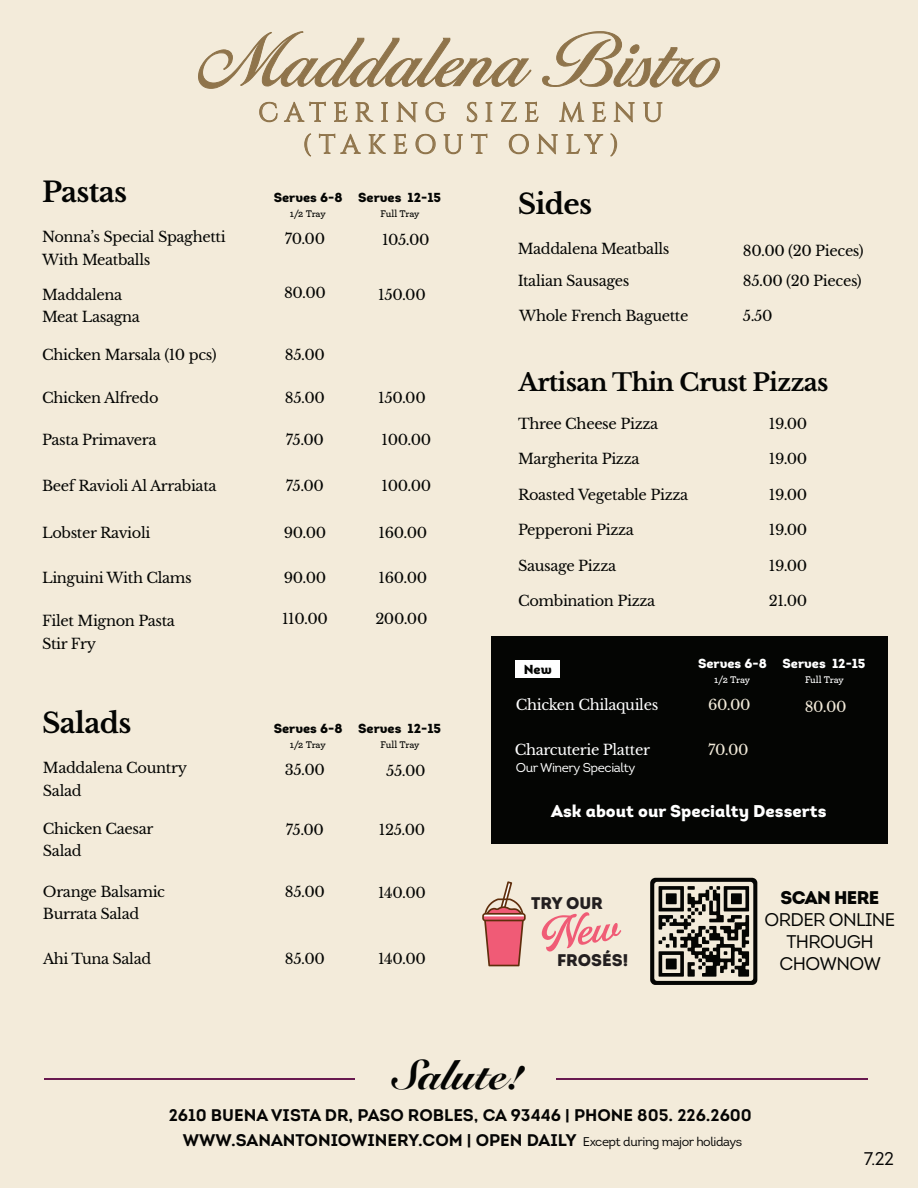
<style>
.page{position:relative;width:918px;height:1188px;background:#f3ebda}
.page>*{position:absolute;margin:0;border:0;box-sizing:border-box;transform-origin:0 0}
.t1{font:92.25px "Cotillion";color:#8f744b}
.t2{font:900 41.4px "Snell Roundhand";color:#040503}
.t3{font:700 27.9px "Libre Baskerville";letter-spacing:-.025em;color:#040503}
.t4{font:26.7px/32px "Cinzel";letter-spacing:.24em;color:#8f744b;text-align:center}
.t5{font:700 24.3px "Libre Baskerville";letter-spacing:-.025em;color:#040503}
.t6{font:18.3px/22px "Intro";letter-spacing:-.035em;color:#040503;text-align:center}
.t7{font:900 18.3px "Intro";letter-spacing:-.035em;color:#040503}
.t8{font:18.3px "Intro";color:#050504}
.t9{font:17.1px "Intro Black Alt";color:#fff}
.t10{font:16.8px "Intro Bold Caps";color:#050504}
.t11{font:900 16.8px "Intro";color:#231f20}
.t12{font:14.55px/22.5px "Libre Baskerville";letter-spacing:-.025em;color:#040503}
.t13{font:14.55px "Libre Baskerville";letter-spacing:-.025em;color:#fff}
.t14{font:14.55px "Libre Baskerville";letter-spacing:-.025em;color:#f3ebda}
.t15{font:13.05px "Intro Black Alt";color:#040503}
.t16{font:13.05px "Intro Black Alt";color:#fff}
.t17{font:12.9px "Intro";letter-spacing:-.035em;color:#fff}
.t18{font:12.6px "Intro";letter-spacing:-.035em;color:#050504}
.t19{font:600 10.05px "Archer Pro";letter-spacing:-.02em;color:#040503}
.t20{font:600 10.05px "Archer Pro";letter-spacing:-.02em;color:#fff}
</style>
<div class="page">
<svg style="left:259px;top:102px;width:19px;height:21px"></svg>
<svg style="left:284px;top:101px;width:42px;height:21px"></svg>
<svg style="left:334px;top:101px;width:14px;height:21px"></svg>
<svg style="left:355px;top:102px;width:19px;height:20px"></svg>
<svg style="left:381px;top:102px;width:7px;height:20px"></svg>
<svg style="left:396px;top:102px;width:22px;height:21px"></svg>
<svg style="left:425px;top:102px;width:21px;height:21px"></svg>
<svg style="left:467px;top:102px;width:11px;height:21px"></svg>
<svg style="left:485px;top:102px;width:8px;height:20px"></svg>
<svg style="left:643px;top:102px;width:20px;height:21px"></svg>
<svg style="left:304px;top:133px;width:8px;height:24px"></svg>
<svg style="left:319px;top:133px;width:42px;height:21px"></svg>
<svg style="left:368px;top:134px;width:18px;height:20px"></svg>
<svg style="left:393px;top:133px;width:15px;height:21px"></svg>
<svg style="left:415px;top:134px;width:21px;height:21px"></svg>
<svg style="left:443px;top:134px;width:20px;height:21px"></svg>
<svg style="left:471px;top:133px;width:17px;height:21px"></svg>
<svg style="left:501px;top:101px;width:134px;height:56px"></svg>
<svg style="left:198px;top:31px;width:334px;height:58px"></svg>
<svg style="left:542px;top:31px;width:178px;height:57px"></svg>
<div style="left:492px;top:636px;width:396px;height:208px;background:#040503"></div>
<div style="left:516px;top:660px;width:44px;height:18px;background:#fff"></div>
<hr style="left:556px;top:1079px;width:311px;height:1px;background:#68194f">
<hr style="left:44px;top:1079px;width:311px;height:1px;background:#68194f">
<svg style="left:650px;top:878px;width:107px;height:107px"></svg>
<svg style="left:482px;top:881px;width:44px;height:85px"></svg>
<h1 class="t1" style="left:207px;top:12px;width:524px">Maddalena Bistro</h1>
<h3 class="t4" style="left:258px;top:97px;width:407px">CATERING SIZE MENU (TAKEOUT ONLY)</h3>
<h3 class="t3" style="left:42px;top:175px;width:86px">Pastas</h3>
<p class="t12" style="left:42px;top:226px;width:185px">Nonna’s Special Spaghetti<br>With Meatballs</p>
<p class="t12" style="left:42px;top:283px;width:99px">Maddalena<br>Meat Lasagna</p>
<p class="t15" style="left:274px;top:189px;width:169px">Serves 6-8 Serves 12-15</p>
<p class="t12" style="left:285px;top:227px;width:42px">70.00</p>
<p class="t12" style="left:382px;top:229px;width:49px">105.00</p>
<p class="t19" style="left:290px;top:206px;width:37px">1/2 Tray</p>
<p class="t19" style="left:381px;top:206px;width:40px">Full Tray</p>
<p class="t12" style="left:284px;top:282px;width:43px">80.00</p>
<p class="t12" style="left:378px;top:283px;width:49px">150.00</p>
<h3 class="t3" style="left:518px;top:187px;width:76px">Sides</h3>
<p class="t12" style="left:518px;top:238px;width:153px">Maddalena Meatballs</p>
<p class="t12" style="left:518px;top:270px;width:113px">Italian Sausages</p>
<p class="t12" style="left:519px;top:304px;width:171px">Whole French Baguette</p>
<p class="t12" style="left:743px;top:235px;width:122px;line-height:30.5px">80.00 (20 Pieces)<br>85.00 (20 Pieces)</p>
<p class="t12" style="left:743px;top:304px;width:31px">5.50</p>
<p class="t12" style="left:42px;top:344px;width:176px">Chicken Marsala (10 pcs)</p>
<p class="t12" style="left:285px;top:344px;width:41px">85.00</p>
<p class="t12" style="left:42px;top:387px;width:118px">Chicken Alfredo</p>
<p class="t12" style="left:285px;top:387px;width:41px">85.00</p>
<p class="t12" style="left:378px;top:387px;width:49px">150.00</p>
<h3 class="t5" style="left:518px;top:368px;width:312px">Artisan Thin Crust Pizzas</h3>
<p class="t12" style="left:518px;top:412px;width:142px">Three Cheese Pizza</p>
<p class="t12" style="left:769px;top:412px;width:40px">19.00</p>
<p class="t12" style="left:42px;top:429px;width:116px">Pasta Primavera</p>
<p class="t12" style="left:286px;top:429px;width:40px">75.00</p>
<p class="t12" style="left:382px;top:429px;width:51px">100.00</p>
<p class="t12" style="left:42px;top:474px;width:176px">Beef Ravioli Al Arrabiata</p>
<p class="t12" style="left:42px;top:521px;width:110px">Lobster Ravioli</p>
<p class="t12" style="left:286px;top:474px;width:40px">75.00</p>
<p class="t12" style="left:382px;top:474px;width:51px">100.00</p>
<p class="t12" style="left:284px;top:521px;width:44px">90.00</p>
<p class="t12" style="left:379px;top:521px;width:50px">160.00</p>
<p class="t12" style="left:518px;top:448px;width:123px">Margherita Pizza</p>
<p class="t12" style="left:769px;top:448px;width:40px">19.00</p>
<p class="t12" style="left:518px;top:483px;width:172px">Roasted Vegetable Pizza</p>
<p class="t12" style="left:769px;top:483px;width:40px">19.00</p>
<p class="t12" style="left:769px;top:519px;width:40px">19.00</p>
<p class="t12" style="left:518px;top:519px;width:117px">Pepperoni Pizza</p>
<p class="t12" style="left:42px;top:566px;width:151px">Linguini With Clams</p>
<p class="t12" style="left:42px;top:610px;width:134px">Filet Mignon Pasta<br>Stir Fry</p>
<p class="t12" style="left:284px;top:566px;width:44px">90.00</p>
<p class="t12" style="left:379px;top:566px;width:50px">160.00</p>
<p class="t12" style="left:282px;top:608px;width:47px">110.00</p>
<p class="t12" style="left:375px;top:608px;width:54px">200.00</p>
<p class="t12" style="left:518px;top:554px;width:100px">Sausage Pizza</p>
<p class="t12" style="left:518px;top:590px;width:139px">Combination Pizza</p>
<p class="t12" style="left:769px;top:554px;width:40px">19.00</p>
<p class="t12" style="left:769px;top:590px;width:40px">21.00</p>
<p class="t15" style="left:524px;top:661px;width:29px">New</p>
<p class="t16" style="left:698px;top:655px;width:169px">Serves 6-8 Serves 12-15</p>
<p class="t20" style="left:714px;top:672px;width:37px">1/2 Tray</p>
<p class="t20" style="left:805px;top:672px;width:40px">Full Tray</p>
<h3 class="t3" style="left:42px;top:706px;width:91px">Salads</h3>
<p class="t12" style="left:43px;top:757px;width:146px">Maddalena Country<br>Salad</p>
<p class="t12" style="left:43px;top:817px;width:112px">Chicken Caesar<br>Salad</p>
<p class="t12" style="left:43px;top:881px;width:124px">Orange Balsamic<br>Burrata Salad</p>
<p class="t12" style="left:43px;top:947px;width:110px">Ahi Tuna Salad</p>
<p class="t15" style="left:274px;top:720px;width:169px">Serves 6-8 Serves 12-15</p>
<p class="t12" style="left:285px;top:758px;width:42px">35.00</p>
<p class="t12" style="left:386px;top:760px;width:41px">55.00</p>
<p class="t19" style="left:290px;top:737px;width:37px">1/2 Tray</p>
<p class="t19" style="left:381px;top:737px;width:40px">Full Tray</p>
<p class="t12" style="left:286px;top:819px;width:40px">75.00</p>
<p class="t12" style="left:379px;top:819px;width:48px">125.00</p>
<p class="t12" style="left:285px;top:881px;width:41px">85.00</p>
<p class="t12" style="left:378px;top:882px;width:49px">140.00</p>
<p class="t12" style="left:285px;top:947px;width:41px">85.00</p>
<p class="t12" style="left:378px;top:947px;width:49px">140.00</p>
<p class="t13" style="left:516px;top:696px;width:144px">Chicken Chilaquiles</p>
<p class="t14" style="left:708px;top:696px;width:44px">60.00</p>
<p class="t14" style="left:805px;top:697px;width:43px">80.00</p>
<p class="t13" style="left:515px;top:741px;width:137px">Charcuterie Platter</p>
<p class="t14" style="left:708px;top:741px;width:42px">70.00</p>
<p class="t17" style="left:516px;top:760px;width:121px">Our Winery Specialty</p>
<p class="t9" style="left:551px;top:800px;width:277px">Ask about our Specialty Desserts</p>
<p class="t11" style="left:531px;top:892px;width:73px">TRY OUR</p>
<p class="t11" style="left:557px;top:950px;width:73px">FROSÉS!</p>
<p class="t7" style="left:781px;top:886px;width:100px">SCAN HERE</p>
<p class="t6" style="left:765px;top:909px;width:132px">ORDER ONLINE<br>THROUGH<br>CHOWNOW</p>
<h2 class="t2" style="left:390px;top:1051px;width:133px">Salute!</h2>
<p class="t10" style="left:169px;top:1104px;width:585px">2610 BUENA VISTA DR, PASO ROBLES, CA 93446 | PHONE 805. 226.2600</p>
<p class="t18" style="left:583px;top:1133px;width:161px">Except during major holidays</p>
<p class="t10" style="left:183px;top:1129px;width:395px">WWW.SANANTONIOWINERY.COM | OPEN DAILY</p>
<p class="t8" style="left:864px;top:1147px;width:32px">7.22</p>
</div>
